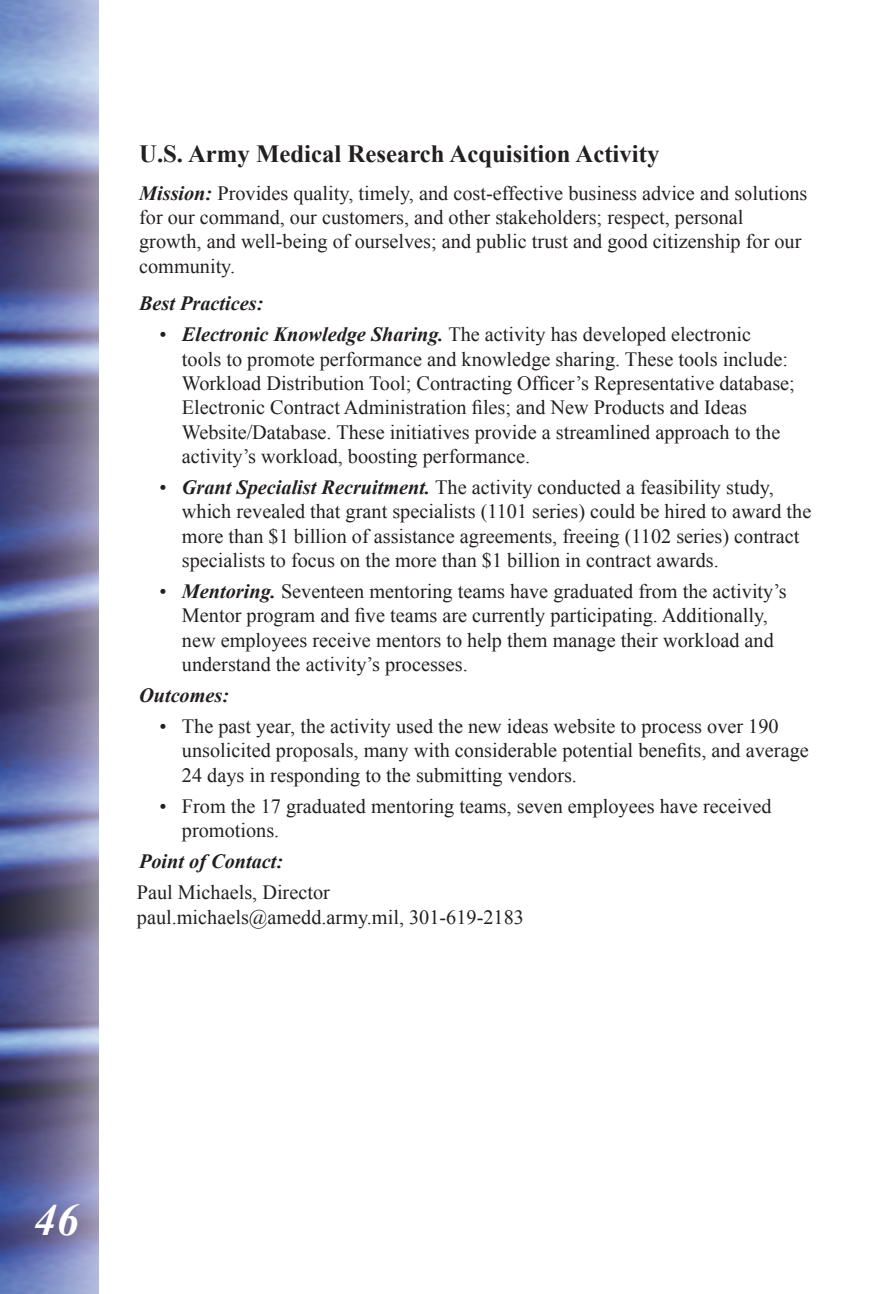
<style>
.page{position:relative;width:890px;height:1294px;background:#fff}
.page>*{position:absolute;margin:0;border:0;box-sizing:border-box;transform-origin:0 0}
.t1{font:italic 700 45px "Times New Roman";color:#fff}
.t2{font:700 24.75px "Times New Roman";color:#231f20}
.t3{font:20.25px/24.3px "Times New Roman";color:#231f20}
.t4{font:italic 700 20.25px "Times New Roman";color:#231f20}
.s1{font-weight:700;font-style:italic}
</style>
<div class="page">
<img style="left:0;top:0;width:98px;height:1293px">
<p class="t2" style="left:139px;top:136px;width:521px">U.S. Army Medical Research Acquisition Activity</p>
<p class="t3" style="left:139px;top:180px;width:669px"><span class="s1">Mission:</span> Provides quality, timely, and cost-effective business advice and solutions for our command, our customers, and other stakeholders; respect, personal growth, and well-being of ourselves; and public trust and good citizenship for our community.</p>
<p class="t4" style="left:139px;top:289px;width:126px">Best Practices:</p>
<p class="t3" style="left:182px;top:322px;width:614px;text-indent:-22px">• <span class="s1">Electronic Knowledge Sharing.</span> The activity has developed electronic tools to promote performance and knowledge sharing. These tools include:<br>Workload Distribution Tool; Contracting Officer’s Representative database; Electronic Contract Administration files; and New Products and Ideas Website/Database. These initiatives provide a streamlined approach to the activity’s workload, boosting performance.</p>
<p class="t3" style="left:182px;top:475px;width:631px;text-indent:-22px">• <span class="s1">Grant Specialist Recruitment.</span> The activity conducted a feasibility study, which revealed that grant specialists (1101 series) could be hired to award the more than $1 billion of assistance agreements, freeing (1102 series) contract specialists to focus on the more than $1 billion in contract awards.</p>
<p class="t3" style="left:182px;top:578px;width:606px;text-indent:-22px">• <span class="s1">Mentoring.</span> Seventeen mentoring teams have graduated from the activity’s Mentor program and five teams are currently participating. Additionally, new employees receive mentors to help them manage their workload and understand the activity’s processes.</p>
<p class="t4" style="left:139px;top:681px;width:91px">Outcomes:</p>
<p class="t3" style="left:182px;top:713px;width:628px;text-indent:-22px">• The past year, the activity used the new ideas website to process over 190 unsolicited proposals, many with considerable potential benefits, and average<br>24 days in responding to the submitting vendors.</p>
<p class="t3" style="left:182px;top:793px;width:591px;text-indent:-22px">• From the 17 graduated mentoring teams, seven employees have received promotions.</p>
<p class="t4" style="left:139px;top:847px;width:146px">Point of Contact:</p>
<p class="t3" style="left:137px;top:880px;width:388px">Paul Michaels, Director paul.michaels@amedd.army.mil, 301-619-2183</p>
<h1 class="t1" style="left:34px;top:1188px;width:24px">46</h1>
</div>
